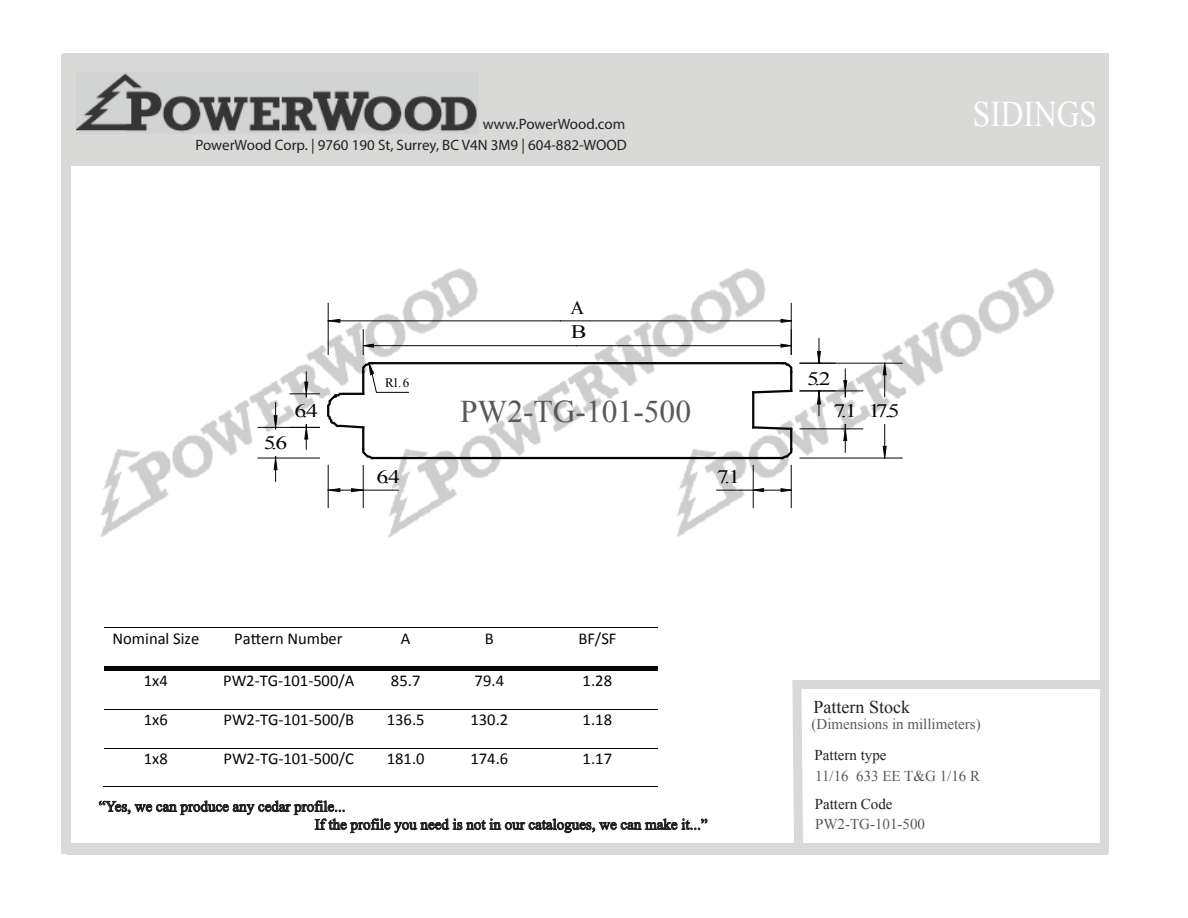
<style>
.page{position:relative;width:1188px;height:918px;background:#fff}
.page>*{position:absolute;margin:0;border:0;box-sizing:border-box;transform-origin:0 0}
.t1{font:36px "Times New Roman";color:#fff;scale:.87 1}
.t2{font:31.5px "Times New Roman";color:#5a5959}
.t3{font:18.9px "Times New Roman";color:#050504;scale:1.25 1}
.t4{font:18.9px "Times New Roman";color:#050504}
.t5{font:18px "Times New Roman";color:#231f20}
.t6{font:16.5px "Calibri";color:#050504}
.t7{font:15px/18px "Times New Roman";color:#231f20}
.t8{font:15px/20.5px "Myriad Pro";color:#231f20;text-align:right}
.t9{font:15px "Times New Roman";color:#5a5959}
.t10{font:13.2px "Times New Roman";color:#050504}
</style>
<div class="page">
<img style="left:100px;top:268px;width:954px;height:399px">
<div style="left:64px;top:53px;width:1038px;height:113px;background:#d9d9d8"></div>
<img style="left:77px;top:73px;width:400px;height:59px">
<div style="left:62px;top:55px;width:9px;height:799px;background:#d9d9d8"></div>
<div style="left:1100px;top:53px;width:9px;height:800px;background:#d9d9d8"></div>
<div style="left:796px;top:680px;width:307px;height:9px;background:#d9d9d8"></div>
<div style="left:67px;top:844px;width:1041px;height:11px;background:#d9d9d8"></div>
<svg style="left:792px;top:680px;width:11px;height:164px"></svg>
<svg style="left:99px;top:801px;width:609px;height:32px"></svg>
<hr style="left:104px;top:627px;width:104px;height:1px;background:#050504">
<hr style="left:208px;top:627px;width:162px;height:1px;background:#050504">
<hr style="left:370px;top:627px;width:72px;height:1px;background:#050504">
<hr style="left:442px;top:627px;width:95px;height:1px;background:#050504">
<hr style="left:538px;top:627px;width:119px;height:1px;background:#050504">
<div style="left:104px;top:666px;width:104px;height:5px;background:#050504"></div>
<svg style="left:208px;top:666px;width:4px;height:5px"></svg>
<div style="left:212px;top:666px;width:158px;height:5px;background:#050504"></div>
<svg style="left:370px;top:666px;width:4px;height:5px"></svg>
<div style="left:374px;top:666px;width:68px;height:5px;background:#050504"></div>
<svg style="left:442px;top:666px;width:4px;height:5px"></svg>
<div style="left:446px;top:666px;width:91px;height:5px;background:#050504"></div>
<svg style="left:537px;top:666px;width:5px;height:5px"></svg>
<div style="left:542px;top:666px;width:115px;height:5px;background:#050504"></div>
<hr style="left:104px;top:709px;width:104px;height:1px;background:#050504">
<hr style="left:208px;top:709px;width:162px;height:1px;background:#050504">
<hr style="left:370px;top:709px;width:72px;height:1px;background:#050504">
<hr style="left:442px;top:709px;width:95px;height:1px;background:#050504">
<hr style="left:538px;top:709px;width:119px;height:1px;background:#050504">
<hr style="left:104px;top:748px;width:104px;height:1px;background:#050504">
<hr style="left:208px;top:748px;width:162px;height:1px;background:#050504">
<hr style="left:370px;top:748px;width:72px;height:1px;background:#050504">
<hr style="left:442px;top:748px;width:95px;height:1px;background:#050504">
<hr style="left:538px;top:748px;width:119px;height:1px;background:#050504">
<hr style="left:103px;top:787px;width:105px;height:1px;background:#050504">
<hr style="left:207px;top:787px;width:163px;height:1px;background:#050504">
<hr style="left:369px;top:787px;width:73px;height:1px;background:#050504">
<hr style="left:441px;top:787px;width:96px;height:1px;background:#050504">
<hr style="left:537px;top:787px;width:120px;height:1px;background:#050504">
<hr style="left:372px;top:362px;width:410px;height:2px;background:#050504">
<svg style="left:361px;top:447px;width:14px;height:14px"></svg>
<hr style="left:372px;top:457px;width:410px;height:2px;background:#050504">
<svg style="left:779px;top:447px;width:15px;height:14px"></svg>
<hr style="left:790px;top:429px;width:2px;height:20px;background:#050504">
<hr style="left:362px;top:427px;width:2px;height:22px;background:#050504">
<hr style="left:752px;top:392px;width:2px;height:35px;background:#050504">
<svg style="left:751px;top:425px;width:43px;height:6px"></svg>
<svg style="left:751px;top:361px;width:43px;height:34px"></svg>
<svg style="left:326px;top:361px;width:83px;height:69px"></svg>
<hr style="left:373px;top:345px;width:204px;height:1px;background:#050504">
<hr style="left:577px;top:345px;width:204px;height:1px;background:#050504">
<svg style="left:362px;top:330px;width:12px;height:24px"></svg>
<svg style="left:780px;top:330px;width:11px;height:24px"></svg>
<hr style="left:328px;top:303px;width:1px;height:51px;background:#050504">
<hr style="left:791px;top:303px;width:1px;height:51px;background:#050504">
<hr style="left:340px;top:321px;width:220px;height:1px;background:#050504">
<hr style="left:560px;top:321px;width:221px;height:1px;background:#050504">
<svg style="left:327px;top:319px;width:14px;height:4px"></svg>
<svg style="left:780px;top:319px;width:12px;height:4px"></svg>
<svg style="left:817px;top:338px;width:4px;height:25px"></svg>
<svg style="left:817px;top:390px;width:4px;height:26px"></svg>
<hr style="left:800px;top:391px;width:63px;height:1px;background:#050504">
<hr style="left:800px;top:429px;width:63px;height:1px;background:#050504">
<svg style="left:843px;top:424px;width:4px;height:28px"></svg>
<svg style="left:843px;top:369px;width:4px;height:28px"></svg>
<hr style="left:328px;top:465px;width:1px;height:43px;background:#050504">
<hr style="left:363px;top:465px;width:1px;height:43px;background:#050504">
<hr style="left:357px;top:490px;width:41px;height:1px;background:#050504">
<svg style="left:327px;top:488px;width:37px;height:4px"></svg>
<svg style="left:290px;top:424px;width:29px;height:25px"></svg>
<svg style="left:290px;top:372px;width:29px;height:25px"></svg>
<hr style="left:258px;top:427px;width:61px;height:1px;background:#050504">
<hr style="left:258px;top:458px;width:61px;height:1px;background:#050504">
<svg style="left:273px;top:457px;width:5px;height:24px"></svg>
<svg style="left:273px;top:403px;width:5px;height:26px"></svg>
<hr style="left:800px;top:363px;width:102px;height:1px;background:#050504">
<hr style="left:800px;top:458px;width:102px;height:1px;background:#050504">
<svg style="left:883px;top:362px;width:4px;height:35px"></svg>
<svg style="left:883px;top:424px;width:4px;height:35px"></svg>
<hr style="left:791px;top:465px;width:1px;height:43px;background:#050504">
<hr style="left:753px;top:465px;width:1px;height:43px;background:#050504">
<hr style="left:717px;top:490px;width:42px;height:1px;background:#050504">
<svg style="left:753px;top:488px;width:39px;height:4px"></svg>
<p class="t8" style="left:196px;top:114px;width:433px">www.PowerWood.com<br>PowerWood Corp. | 9760 190 St, Surrey, BC V4N 3M9 | 604-882-WOOD</p>
<p class="t3" style="left:264px;top:430px;width:20px">5.6</p>
<p class="t3" style="left:295px;top:398px;width:20px">6.4</p>
<p class="t10" style="left:385px;top:373px;width:26px">R1.6</p>
<p class="t3" style="left:376px;top:464px;width:20px">6.4</p>
<p class="t4" style="left:571px;top:295px;width:15px">A</p>
<p class="t3" style="left:571px;top:319px;width:14px">B</p>
<h2 class="t2" style="left:460px;top:390px;width:232px">PW2-TG-101-500</h2>
<p class="t3" style="left:717px;top:464px;width:20px">7.1</p>
<p class="t6" style="left:113px;top:628px;width:88px">Nominal Size</p>
<p class="t6" style="left:234px;top:628px;width:110px">Pattern Number</p>
<p class="t6" style="left:401px;top:628px;width:11px">A</p>
<p class="t6" style="left:485px;top:628px;width:11px">B</p>
<p class="t6" style="left:578px;top:628px;width:40px">BF/SF</p>
<p class="t6" style="left:144px;top:670px;width:26px">1x4</p>
<p class="t6" style="left:223px;top:670px;width:133px">PW2-TG-101-500/A</p>
<p class="t6" style="left:391px;top:670px;width:31px">85.7</p>
<p class="t6" style="left:475px;top:670px;width:31px">79.4</p>
<p class="t6" style="left:583px;top:670px;width:31px">1.28</p>
<p class="t6" style="left:144px;top:709px;width:26px">1x6</p>
<p class="t6" style="left:223px;top:709px;width:132px">PW2-TG-101-500/B</p>
<p class="t6" style="left:387px;top:709px;width:39px">136.5</p>
<p class="t6" style="left:471px;top:709px;width:39px">130.2</p>
<p class="t6" style="left:583px;top:709px;width:31px">1.18</p>
<p class="t6" style="left:144px;top:748px;width:26px">1x8</p>
<p class="t6" style="left:223px;top:748px;width:132px">PW2-TG-101-500/C</p>
<p class="t6" style="left:387px;top:748px;width:39px">181.0</p>
<p class="t6" style="left:471px;top:748px;width:39px">174.6</p>
<p class="t6" style="left:583px;top:748px;width:31px">1.17</p>
<p class="t7" style="left:315px;top:797px;width:394px;text-indent:-216px">“Yes, we can produce any cedar profile...<br>If the profile you need is not in our catalogues, we can make it...”</p>
<h1 class="t1" style="left:973px;top:90px;width:144px">SIDINGS</h1>
<p class="t3" style="left:807px;top:366px;width:20px">5.2</p>
<p class="t3" style="left:834px;top:398px;width:20px">7.1</p>
<p class="t3" style="left:869px;top:398px;width:26px">17.5</p>
<p class="t5" style="left:814px;top:695px;width:98px">Pattern Stock</p>
<p class="t9" style="left:812px;top:714px;width:171px">(Dimensions in millimeters)</p>
<p class="t7" style="left:815px;top:746px;width:74px">Pattern type</p>
<p class="t9" style="left:815px;top:766px;width:167px">11/16 633 EE T&amp;G 1/16 R</p>
<p class="t7" style="left:815px;top:795px;width:79px">Pattern Code</p>
<p class="t9" style="left:815px;top:814px;width:111px">PW2-TG-101-500</p>
</div>
